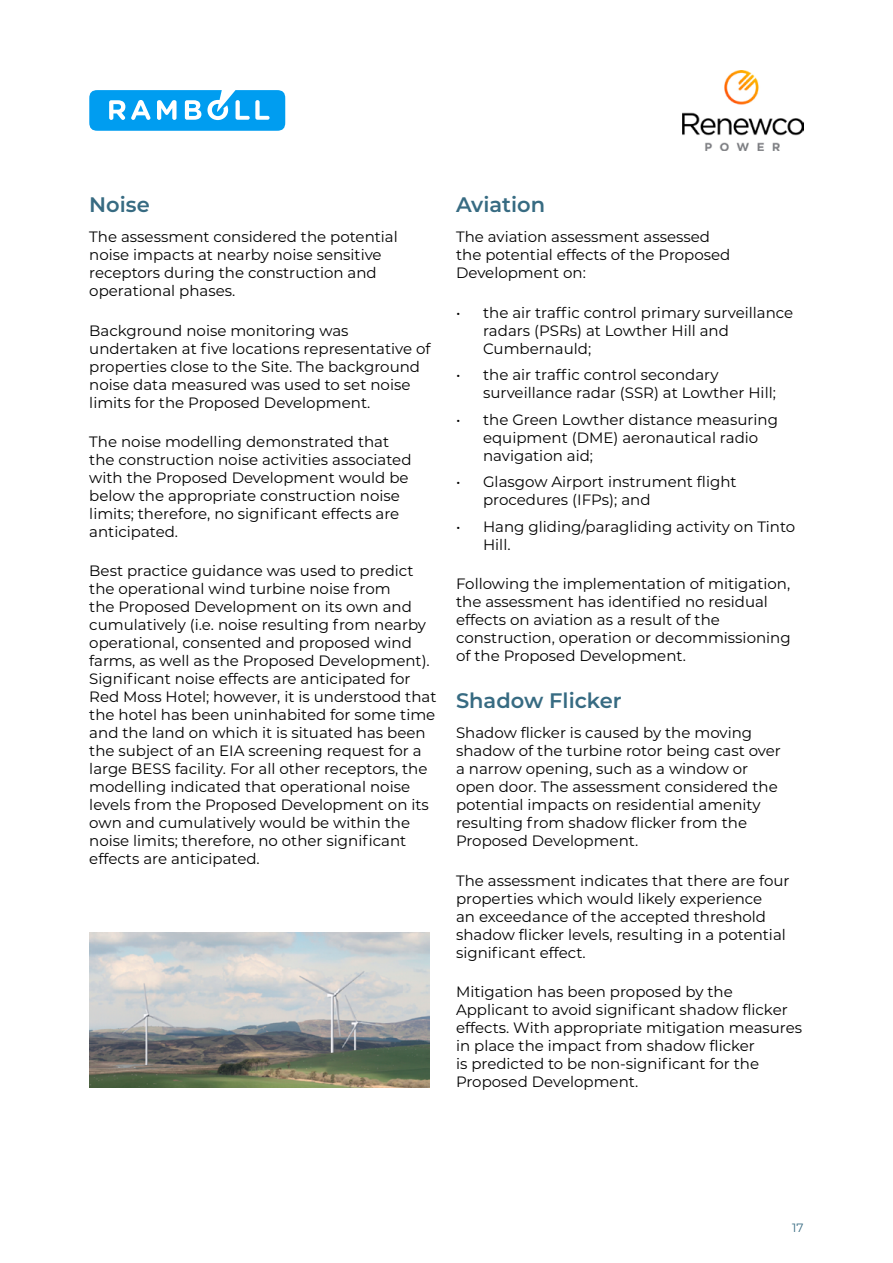
<style>
.page{position:relative;width:893px;height:1263px;background:#fff}
.page>*{position:absolute;margin:0;border:0;box-sizing:border-box;transform-origin:0 0}
.Heading_2{font:600 21px "Montserrat";color:#376b82}
.Body{font:15px/18px "Montserrat";color:#000}
.Body_Bullets{font:15px/18px "Montserrat";color:#000}
.t1{font:12px "Montserrat";color:#376b82}
</style>
<div class="page">
<img style="left:682px;top:70px;width:122px;height:81px">
<svg style="left:89px;top:90px;width:196px;height:41px;background:#32b0f2"></svg>
<img style="left:89px;top:932px;width:340px;height:155px">
<h2 class="Heading_2" style="left:89px;top:189px;width:62px">Noise</h2>
<p class="Body" style="left:89px;top:228px;width:310px">The assessment considered the potential noise impacts at nearby noise sensitive receptors during the construction and operational phases.</p>
<p class="Body" style="left:89px;top:321px;width:343px">Background noise monitoring was undertaken at five locations representative of properties close to the Site. The background noise data measured was used to set noise limits for the Proposed Development.</p>
<p class="Body" style="left:89px;top:432px;width:324px">The noise modelling demonstrated that the construction noise activities associated with the Proposed Development would be below the appropriate construction noise limits; therefore, no significant effects are anticipated.</p>
<p class="Body" style="left:89px;top:561px;width:349px">Best practice guidance was used to predict the operational wind turbine noise from<br>the Proposed Development on its own and cumulatively (i.e. noise resulting from nearby operational, consented and proposed wind farms, as well as the Proposed Development).<br>Significant noise effects are anticipated for Red Moss Hotel; however, it is understood that the hotel has been uninhabited for some time and the land on which it is situated has been the subject of an EIA screening request for a large BESS facility. For all other receptors, the modelling indicated that operational noise levels from the Proposed Development on its own and cumulatively would be within the noise limits; therefore, no other significant effects are anticipated.</p>
<h2 class="Heading_2" style="left:456px;top:189px;width:91px">Aviation</h2>
<p class="Body" style="left:456px;top:228px;width:276px">The aviation assessment assessed the potential effects of the Proposed<br>Development on:</p>
<p class="Body_Bullets" style="left:483px;top:303px;width:312px;text-indent:-27px">• the air traffic control primary surveillance radars (PSRs) at Lowther Hill and<br>Cumbernauld;</p>
<p class="Body_Bullets" style="left:483px;top:365px;width:294px;text-indent:-27px">• the air traffic control secondary surveillance radar (SSR) at Lowther Hill;</p>
<p class="Body_Bullets" style="left:483px;top:410px;width:296px;text-indent:-27px">• the Green Lowther distance measuring equipment (DME) aeronautical radio navigation aid;</p>
<p class="Body_Bullets" style="left:483px;top:472px;width:255px;text-indent:-27px">• Glasgow Airport instrument flight procedures (IFPs); and</p>
<p class="Body" style="left:483px;top:517px;width:314px;text-indent:-27px">• Hang gliding/paragliding activity on Tinto<br>Hill.</p>
<p class="Body" style="left:456px;top:574px;width:336px">Following the implementation of mitigation, the assessment has identified no residual effects on aviation as a result of the construction, operation or decommissioning of the Proposed Development.</p>
<h2 class="Heading_2" style="left:456px;top:685px;width:167px">Shadow Flicker</h2>
<p class="Body" style="left:456px;top:723px;width:326px">Shadow flicker is caused by the moving shadow of the turbine rotor being cast over a narrow opening, such as a window or open door. The assessment considered the potential impacts on residential amenity resulting from shadow flicker from the Proposed Development.</p>
<p class="Body" style="left:456px;top:871px;width:335px">The assessment indicates that there are four properties which would likely experience<br>an exceedance of the accepted threshold shadow flicker levels, resulting in a potential significant effect.</p>
<p class="Body" style="left:456px;top:982px;width:348px">Mitigation has been proposed by the Applicant to avoid significant shadow flicker effects. With appropriate mitigation measures in place the impact from shadow flicker<br>is predicted to be non-significant for the Proposed Development.</p>
<p class="t1" style="left:792px;top:1219px;width:13px">17</p>
</div>
